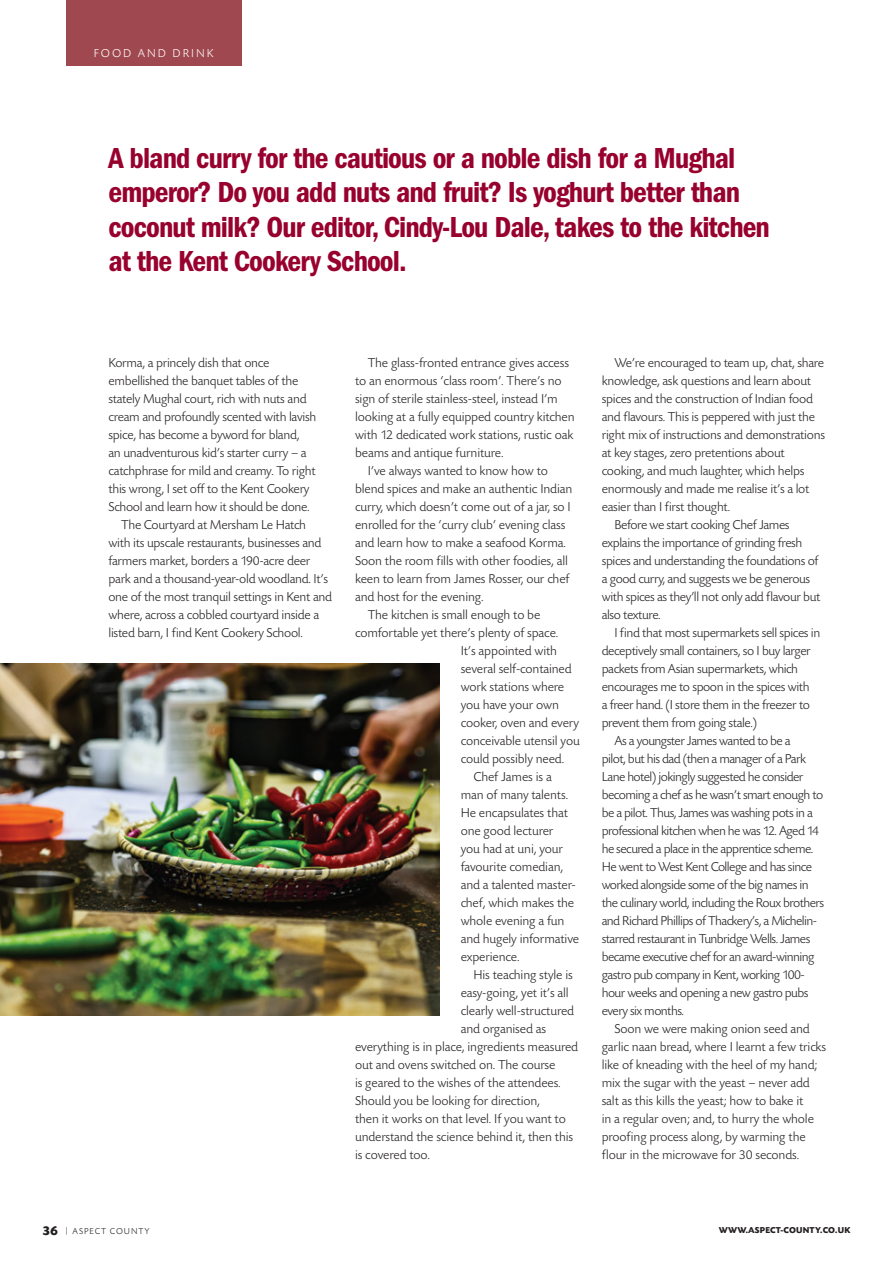
<style>
.page{position:relative;width:893px;height:1263px;background:#fff}
.page>*{position:absolute;margin:0;border:0;box-sizing:border-box;transform-origin:0 0}
.t1{font:600 condensed 30px/34.5px "Franklin Gothic";letter-spacing:-.03em;color:#98012d}
.t2{font:300 13.5px "Today SB";letter-spacing:-.02em;color:#231f20}
.t3{font:300 13.5px "Today SB";letter-spacing:-.04em;color:#231f20}
.t4{font:700 13.5px "Today SB";color:#231f20}
.t5{font:300 12px "Today SB";letter-spacing:.16em;color:#fff}
.t6{font:700 9px "Today SB";letter-spacing:.02em;color:#231f20}
.t7{font:300 9px "Today SB";letter-spacing:.1em;color:#231f20}
</style>
<div class="page">
<div style="left:66px;top:0;width:175px;height:66px;background:#a0484f"></div>
<img style="left:0;top:664px;width:439px;height:351px">
<p class="t5" style="left:94px;top:47px;width:121px">FOOD AND DRINK</p>
<h1 class="t1" style="left:108px;top:141px;width:663px">A bland curry for the cautious or a noble dish for a Mughal emperor? Do you add nuts and fruit? Is yoghurt better than coconut milk? Our editor, Cindy-Lou Dale, takes to the kitchen at the Kent Cookery School.</h1>
<p class="t2" style="left:108px;top:356px;width:163px">Korma, a princely dish that once</p>
<p class="t2" style="left:108px;top:374px;width:191px">embellished the banquet tables of the</p>
<p class="t2" style="left:108px;top:392px;width:200px">stately Mughal court, rich with nuts and</p>
<p class="t2" style="left:108px;top:410px;width:210px">cream and profoundly scented with lavish</p>
<p class="t2" style="left:108px;top:428px;width:193px">spice, has become a byword for bland,</p>
<p class="t2" style="left:108px;top:446px;width:200px">an unadventurous kid’s starter curry – a</p>
<p class="t2" style="left:108px;top:464px;width:209px">catchphrase for mild and creamy. To right</p>
<p class="t2" style="left:108px;top:482px;width:203px">this wrong, I set off to the Kent Cookery</p>
<p class="t2" style="left:108px;top:500px;width:203px">School and learn how it should be done.</p>
<p class="t2" style="left:121px;top:518px;width:186px">The Courtyard at Mersham Le Hatch</p>
<p class="t2" style="left:108px;top:536px;width:215px">with its upscale restaurants, businesses and</p>
<p class="t2" style="left:108px;top:554px;width:203px">farmers market, borders a 190-acre deer</p>
<p class="t2" style="left:108px;top:572px;width:221px">park and a thousand-year-old woodland. It’s</p>
<p class="t2" style="left:108px;top:590px;width:225px">one of the most tranquil settings in Kent and</p>
<p class="t2" style="left:108px;top:608px;width:212px">where, across a cobbled courtyard inside a</p>
<p class="t2" style="left:108px;top:626px;width:196px">listed barn, I find Kent Cookery School.</p>
<p class="t2" style="left:368px;top:356px;width:203px">The glass-fronted entrance gives access</p>
<p class="t2" style="left:355px;top:374px;width:208px">to an enormous ‘class room’. There’s no</p>
<p class="t2" style="left:355px;top:392px;width:204px">sign of sterile stainless-steel, instead I’m</p>
<p class="t2" style="left:355px;top:410px;width:221px">looking at a fully equipped country kitchen</p>
<p class="t2" style="left:355px;top:428px;width:220px">with 12 dedicated work stations, rustic oak</p>
<p class="t2" style="left:355px;top:446px;width:150px">beams and antique furniture.</p>
<p class="t2" style="left:368px;top:464px;width:182px">I’ve always wanted to know how to</p>
<p class="t2" style="left:355px;top:482px;width:219px">blend spices and make an authentic Indian</p>
<p class="t2" style="left:355px;top:500px;width:217px">curry, which doesn’t come out of a jar, so I</p>
<p class="t2" style="left:355px;top:518px;width:212px">enrolled for the ‘curry club’ evening class</p>
<p class="t2" style="left:355px;top:536px;width:212px">and learn how to make a seafood Korma.</p>
<p class="t2" style="left:355px;top:554px;width:214px">Soon the room fills with other foodies, all</p>
<p class="t2" style="left:355px;top:572px;width:216px">keen to learn from James Rosser, our chef</p>
<p class="t2" style="left:355px;top:590px;width:130px">and host for the evening.</p>
<p class="t2" style="left:368px;top:608px;width:174px">The kitchen is small enough to be</p>
<p class="t2" style="left:355px;top:626px;width:205px">comfortable yet there’s plenty of space.</p>
<p class="t2" style="left:461px;top:644px;width:98px">It’s appointed with</p>
<p class="t2" style="left:461px;top:662px;width:113px">several self-contained</p>
<p class="t2" style="left:461px;top:680px;width:105px">work stations where</p>
<p class="t2" style="left:461px;top:698px;width:100px">you have your own</p>
<p class="t2" style="left:461px;top:716px;width:120px">cooker, oven and every</p>
<p class="t2" style="left:461px;top:734px;width:121px">conceivable utensil you</p>
<p class="t2" style="left:461px;top:752px;width:105px">could possibly need.</p>
<p class="t2" style="left:473px;top:770px;width:80px">Chef James is a</p>
<p class="t2" style="left:461px;top:788px;width:109px">man of many talents.</p>
<p class="t2" style="left:461px;top:806px;width:109px">He encapsulates that</p>
<p class="t2" style="left:461px;top:824px;width:94px">one good lecturer</p>
<p class="t2" style="left:461px;top:842px;width:104px">you had at uni, your</p>
<p class="t2" style="left:461px;top:860px;width:104px">favourite comedian,</p>
<p class="t2" style="left:461px;top:878px;width:116px">and a talented master-</p>
<p class="t2" style="left:461px;top:896px;width:115px">chef, which makes the</p>
<p class="t2" style="left:461px;top:914px;width:105px">whole evening a fun</p>
<p class="t2" style="left:461px;top:932px;width:120px">and hugely informative</p>
<p class="t2" style="left:461px;top:950px;width:60px">experience.</p>
<p class="t2" style="left:473px;top:968px;width:101px">His teaching style is</p>
<p class="t2" style="left:461px;top:986px;width:110px">easy-going, yet it’s all</p>
<p class="t2" style="left:461px;top:1004px;width:115px">clearly well-structured</p>
<p class="t2" style="left:461px;top:1022px;width:87px">and organised as</p>
<p class="t2" style="left:355px;top:1040px;width:225px">everything is in place, ingredients measured</p>
<p class="t2" style="left:355px;top:1058px;width:202px">out and ovens switched on. The course</p>
<p class="t2" style="left:355px;top:1076px;width:207px">is geared to the wishes of the attendees.</p>
<p class="t2" style="left:355px;top:1094px;width:186px">Should you be looking for direction,</p>
<p class="t2" style="left:355px;top:1112px;width:212px">then it works on that level. If you want to</p>
<p class="t2" style="left:355px;top:1130px;width:220px">understand the science behind it, then this</p>
<p class="t2" style="left:355px;top:1148px;width:76px">is covered too.</p>
<p class="t2" style="left:614px;top:356px;width:211px">We’re encouraged to team up, chat, share</p>
<p class="t2" style="left:602px;top:374px;width:211px">knowledge, ask questions and learn about</p>
<p class="t2" style="left:602px;top:392px;width:213px">spices and the construction of Indian food</p>
<p class="t2" style="left:602px;top:410px;width:215px">and flavours. This is peppered with just the</p>
<p class="t2" style="left:602px;top:428px;width:225px">right mix of instructions and demonstrations</p>
<p class="t2" style="left:602px;top:446px;width:185px">at key stages, zero pretentions about</p>
<p class="t2" style="left:602px;top:464px;width:204px">cooking, and much laughter, which helps</p>
<p class="t2" style="left:602px;top:482px;width:209px">enormously and made me realise it’s a lot</p>
<p class="t2" style="left:602px;top:500px;width:130px">easier than I first thought.</p>
<p class="t2" style="left:614px;top:518px;width:177px">Before we start cooking Chef James</p>
<p class="t2" style="left:602px;top:536px;width:202px">explains the importance of grinding fresh</p>
<p class="t2" style="left:602px;top:554px;width:218px">spices and understanding the foundations of</p>
<p class="t2" style="left:602px;top:572px;width:210px">a good curry, and suggests we be generous</p>
<p class="t2" style="left:602px;top:590px;width:220px">with spices as they’ll not only add flavour but</p>
<p class="t2" style="left:602px;top:608px;width:61px">also texture.</p>
<p class="t2" style="left:614px;top:626px;width:207px">I find that most supermarkets sell spices in</p>
<p class="t2" style="left:602px;top:644px;width:211px">deceptively small containers, so I buy larger</p>
<p class="t2" style="left:602px;top:662px;width:198px">packets from Asian supermarkets, which</p>
<p class="t2" style="left:602px;top:680px;width:209px">encourages me to spoon in the spices with</p>
<p class="t2" style="left:602px;top:698px;width:210px">a freer hand. (I store them in the freezer to</p>
<p class="t2" style="left:602px;top:716px;width:157px">prevent them from going stale.)</p>
<p class="t3" style="left:614px;top:734px;width:178px">As a youngster James wanted to be a</p>
<p class="t3" style="left:602px;top:752px;width:206px">pilot, but his dad (then a manager of a Park</p>
<p class="t3" style="left:602px;top:770px;width:203px">Lane hotel) jokingly suggested he consider</p>
<p class="t3" style="left:602px;top:788px;width:223px">becoming a chef as he wasn’t smart enough to</p>
<p class="t3" style="left:602px;top:806px;width:213px">be a pilot. Thus, James was washing pots in a</p>
<p class="t3" style="left:602px;top:824px;width:219px">professional kitchen when he was 12. Aged 14</p>
<p class="t3" style="left:602px;top:842px;width:213px">he secured a place in the apprentice scheme.</p>
<p class="t3" style="left:602px;top:860px;width:212px">He went to West Kent College and has since</p>
<p class="t3" style="left:602px;top:878px;width:208px">worked alongside some of the big names in</p>
<p class="t3" style="left:602px;top:896px;width:224px">the culinary world, including the Roux brothers</p>
<p class="t3" style="left:602px;top:914px;width:217px">and Richard Phillips of Thackery’s, a Michelin-</p>
<p class="t3" style="left:602px;top:932px;width:210px">starred restaurant in Tunbridge Wells. James</p>
<p class="t3" style="left:602px;top:950px;width:214px">became executive chef for an award-winning</p>
<p class="t3" style="left:602px;top:968px;width:205px">gastro pub company in Kent, working 100-</p>
<p class="t3" style="left:602px;top:986px;width:208px">hour weeks and opening a new gastro pubs</p>
<p class="t3" style="left:602px;top:1004px;width:84px">every six months.</p>
<p class="t2" style="left:614px;top:1022px;width:197px">Soon we were making onion seed and</p>
<p class="t2" style="left:602px;top:1040px;width:226px">garlic naan bread, where I learnt a few tricks</p>
<p class="t2" style="left:602px;top:1058px;width:217px">like of kneading with the heel of my hand;</p>
<p class="t2" style="left:602px;top:1075px;width:210px">mix the sugar with the yeast – never add</p>
<p class="t2" style="left:602px;top:1093px;width:203px">salt as this kills the yeast; how to bake it</p>
<p class="t2" style="left:602px;top:1111px;width:214px">in a regular oven; and, to hurry the whole</p>
<p class="t2" style="left:602px;top:1129px;width:205px">proofing process along, by warming the</p>
<p class="t2" style="left:602px;top:1147px;width:199px">flour in the microwave for 30 seconds.</p>
<p class="t4" style="left:43px;top:1223px;width:17px">36</p>
<p class="t7" style="left:66px;top:1227px;width:85px">| ASPECT COUNTY</p>
<p class="t6" style="left:719px;top:1225px;width:133px">WWW.ASPECT-COUNTY.CO.UK</p>
</div>
